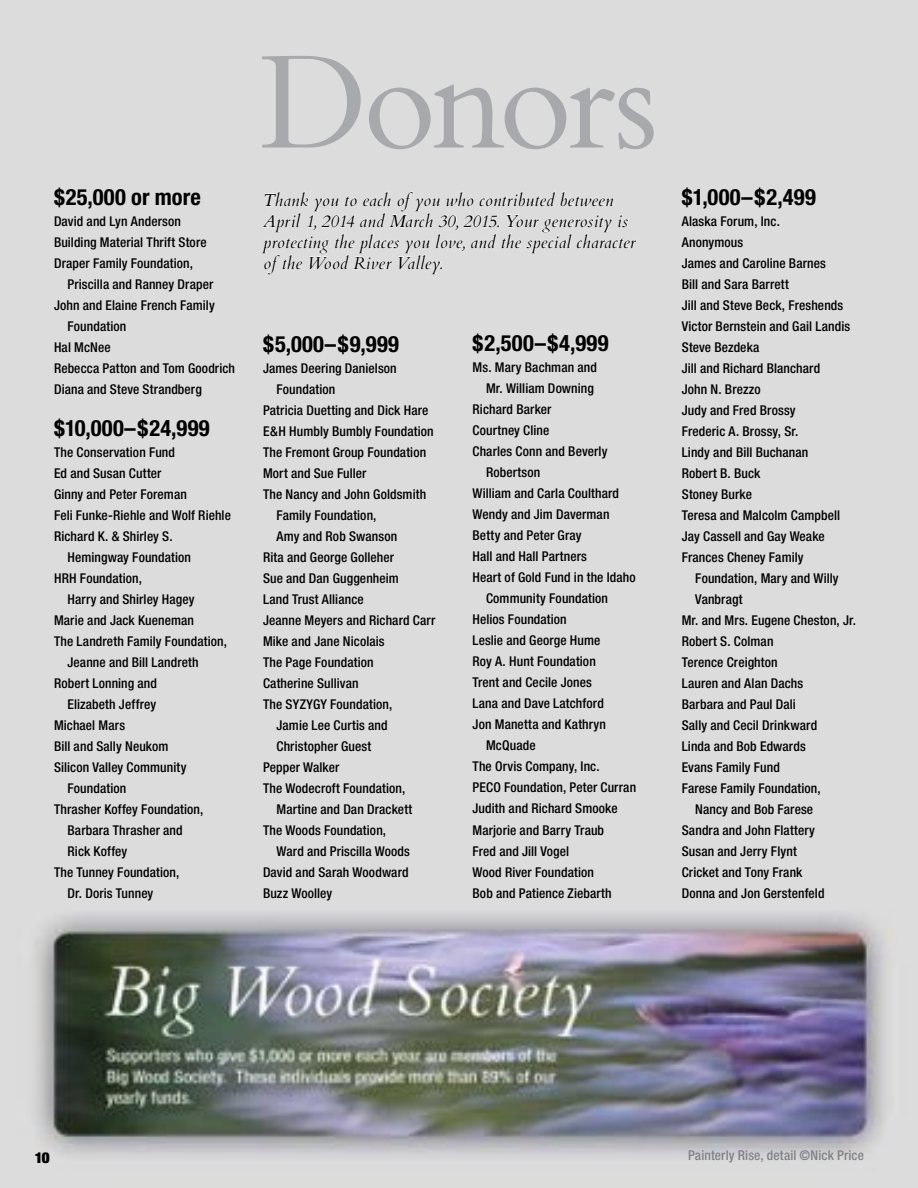
<style>
.page{position:relative;width:918px;height:1188px;background:#fff}
.page>*{position:absolute;margin:0;border:0;box-sizing:border-box;transform-origin:0 0}
.t1{font:132px "Cardo";letter-spacing:-.035em;color:#a7a9ac}
.t2{font:700 condensed 22.5px "Helvetica Neue";letter-spacing:.015em;color:#000}
.t3{font:italic 17.25px/21px "Cardo";letter-spacing:.01em;color:#000}
.t4{font:900 expanded 15px "Helvetica Neue";color:#000}
.t5{font:500 condensed 13.5px/21px "Helvetica Neue";letter-spacing:.01em;color:#000}
.t6{font:500 condensed 13.5px "Helvetica Neue";letter-spacing:.01em;color:#808285}
</style>
<div class="page">
<img style="left:0;top:0;width:918px;height:1188px">
<svg style="left:262px;top:190px;width:375px;height:85px"></svg>
<h2 class="t2" style="left:54px;top:183px;width:148px">$25,000 or more</h2>
<p class="t5" style="left:54px;top:210px;width:154px">David and Lyn Anderson<br>Building Material Thrift Store<br>Draper Family Foundation,</p>
<p class="t5" style="left:68px;top:273px;width:147px">Priscilla and Ranney Draper</p>
<p class="t5" style="left:54px;top:294px;width:162px">John and Elaine French Family</p>
<p class="t5" style="left:68px;top:316px;width:60px">Foundation</p>
<p class="t5" style="left:54px;top:337px;width:58px">Hal McNee</p>
<p class="t5" style="left:54px;top:358px;width:183px">Rebecca Patton and Tom Goodrich</p>
<p class="t5" style="left:54px;top:379px;width:149px">Diana and Steve Strandberg</p>
<h2 class="t2" style="left:54px;top:414px;width:157px">$10,000–$24,999</h2>
<p class="t5" style="left:54px;top:441px;width:123px">The Conservation Fund</p>
<p class="t5" style="left:54px;top:462px;width:109px">Ed and Susan Cutter</p>
<p class="t5" style="left:54px;top:483px;width:134px">Ginny and Peter Foreman</p>
<p class="t5" style="left:54px;top:504px;width:178px">Feli Funke-Riehle and Wolf Riehle</p>
<p class="t5" style="left:54px;top:525px;width:120px">Richard K. &amp; Shirley S.</p>
<p class="t5" style="left:68px;top:547px;width:125px">Hemingway Foundation</p>
<p class="t5" style="left:54px;top:568px;width:90px">HRH Foundation,</p>
<p class="t5" style="left:68px;top:589px;width:129px">Harry and Shirley Hagey</p>
<p class="t5" style="left:54px;top:610px;width:142px">Marie and Jack Kueneman</p>
<p class="t5" style="left:54px;top:631px;width:175px">The Landreth Family Foundation,</p>
<p class="t5" style="left:68px;top:652px;width:133px">Jeanne and Bill Landreth</p>
<p class="t5" style="left:54px;top:673px;width:105px">Robert Lonning and</p>
<p class="t5" style="left:68px;top:694px;width:90px">Elizabeth Jeffrey</p>
<p class="t5" style="left:54px;top:715px;width:73px">Michael Mars</p>
<p class="t5" style="left:54px;top:736px;width:116px">Bill and Sally Neukom</p>
<p class="t5" style="left:54px;top:757px;width:134px">Silicon Valley Community</p>
<p class="t5" style="left:68px;top:778px;width:60px">Foundation</p>
<p class="t5" style="left:54px;top:799px;width:151px">Thrasher Koffey Foundation,</p>
<p class="t5" style="left:68px;top:820px;width:117px">Barbara Thrasher and</p>
<p class="t5" style="left:68px;top:841px;width:61px">Rick Koffey</p>
<p class="t5" style="left:54px;top:862px;width:127px">The Tunney Foundation,</p>
<p class="t5" style="left:68px;top:883px;width:87px">Dr. Doris Tunney</p>
<h1 class="t1" style="left:259px;top:17px;width:401px">Donors</h1>
<p class="t3" style="left:263px;top:190px;width:374px">Thank you to each of you who contributed between April 1, 2014 and March 30, 2015. Your generosity is protecting the places you love, and the special character of the Wood River Valley.</p>
<h2 class="t2" style="left:263px;top:330px;width:138px">$5,000–$9,999</h2>
<p class="t5" style="left:263px;top:357px;width:135px">James Deering Danielson</p>
<p class="t5" style="left:277px;top:378px;width:60px">Foundation</p>
<p class="t5" style="left:263px;top:399px;width:167px">Patricia Duetting and Dick Hare</p>
<p class="t5" style="left:263px;top:420px;width:172px">E&amp;H Humbly Bumbly Foundation</p>
<p class="t5" style="left:263px;top:441px;width:165px">The Fremont Group Foundation</p>
<p class="t5" style="left:263px;top:462px;width:105px">Mort and Sue Fuller</p>
<p class="t5" style="left:263px;top:483px;width:165px">The Nancy and John Goldsmith</p>
<p class="t5" style="left:277px;top:504px;width:102px">Family Foundation,</p>
<p class="t5" style="left:277px;top:525px;width:122px">Amy and Rob Swanson</p>
<p class="t5" style="left:263px;top:546px;width:133px">Rita and George Golleher</p>
<p class="t5" style="left:263px;top:567px;width:137px">Sue and Dan Guggenheim</p>
<p class="t5" style="left:263px;top:588px;width:102px">Land Trust Alliance</p>
<p class="t5" style="left:263px;top:609px;width:174px">Jeanne Meyers and Richard Carr</p>
<p class="t5" style="left:263px;top:630px;width:123px">Mike and Jane Nicolais</p>
<p class="t5" style="left:263px;top:651px;width:112px">The Page Foundation</p>
<p class="t5" style="left:263px;top:672px;width:97px">Catherine Sullivan</p>
<p class="t5" style="left:263px;top:693px;width:131px">The SYZYGY Foundation,</p>
<p class="t5" style="left:277px;top:714px;width:113px">Jamie Lee Curtis and</p>
<p class="t5" style="left:277px;top:735px;width:96px">Christopher Guest</p>
<p class="t5" style="left:263px;top:756px;width:78px">Pepper Walker</p>
<p class="t5" style="left:263px;top:777px;width:144px">The Wodecroft Foundation,</p>
<p class="t5" style="left:277px;top:798px;width:137px">Martine and Dan Drackett</p>
<p class="t5" style="left:263px;top:819px;width:125px">The Woods Foundation,</p>
<p class="t5" style="left:277px;top:840px;width:135px">Ward and Priscilla Woods</p>
<p class="t5" style="left:263px;top:861px;width:147px">David and Sarah Woodward</p>
<p class="t5" style="left:263px;top:882px;width:71px">Buzz Woolley</p>
<h2 class="t2" style="left:472px;top:330px;width:138px">$2,500–$4,999</h2>
<p class="t5" style="left:472px;top:357px;width:126px">Ms. Mary Bachman and</p>
<p class="t5" style="left:486px;top:378px;width:109px">Mr. William Downing</p>
<p class="t5" style="left:472px;top:399px;width:80px">Richard Barker</p>
<p class="t5" style="left:472px;top:420px;width:78px">Courtney Cline</p>
<p class="t5" style="left:472px;top:441px;width:136px">Charles Conn and Beverly</p>
<p class="t5" style="left:486px;top:462px;width:56px">Robertson</p>
<p class="t5" style="left:472px;top:483px;width:148px">William and Carla Coulthard</p>
<p class="t5" style="left:472px;top:504px;width:138px">Wendy and Jim Daverman</p>
<p class="t5" style="left:472px;top:525px;width:111px">Betty and Peter Gray</p>
<p class="t5" style="left:472px;top:546px;width:116px">Hall and Hall Partners</p>
<p class="t5" style="left:472px;top:567px;width:165px">Heart of Gold Fund in the Idaho</p>
<p class="t5" style="left:486px;top:588px;width:124px">Community Foundation</p>
<p class="t5" style="left:472px;top:609px;width:96px">Helios Foundation</p>
<p class="t5" style="left:472px;top:630px;width:129px">Leslie and George Hume</p>
<p class="t5" style="left:472px;top:651px;width:125px">Roy A. Hunt Foundation</p>
<p class="t5" style="left:472px;top:672px;width:121px">Trent and Cecile Jones</p>
<p class="t5" style="left:472px;top:693px;width:133px">Lana and Dave Latchford</p>
<p class="t5" style="left:472px;top:714px;width:135px">Jon Manetta and Kathryn</p>
<p class="t5" style="left:486px;top:735px;width:51px">McQuade</p>
<p class="t5" style="left:472px;top:756px;width:129px">The Orvis Company, Inc.</p>
<p class="t5" style="left:472px;top:777px;width:165px">PECO Foundation, Peter Curran</p>
<p class="t5" style="left:472px;top:798px;width:147px">Judith and Richard Smooke</p>
<p class="t5" style="left:472px;top:819px;width:133px">Marjorie and Barry Traub</p>
<p class="t5" style="left:472px;top:840px;width:98px">Fred and Jill Vogel</p>
<p class="t5" style="left:472px;top:861px;width:123px">Wood River Foundation</p>
<p class="t5" style="left:472px;top:882px;width:141px">Bob and Patience Ziebarth</p>
<h2 class="t2" style="left:682px;top:183px;width:136px">$1,000–$2,499</h2>
<p class="t5" style="left:682px;top:210px;width:170px">Alaska Forum, Inc.<br>Anonymous<br>James and Caroline Barnes<br>Bill and Sara Barrett<br>Jill and Steve Beck, Freshends<br>Victor Bernstein and Gail Landis<br>Steve Bezdeka<br>Jill and Richard Blanchard<br>John N. Brezzo<br>Judy and Fred Brossy<br>Frederic A. Brossy, Sr.<br>Lindy and Bill Buchanan<br>Robert B. Buck<br>Stoney Burke<br>Teresa and Malcolm Campbell<br>Jay Cassell and Gay Weake<br>Frances Cheney Family</p>
<p class="t5" style="left:695px;top:567px;width:145px">Foundation, Mary and Willy</p>
<p class="t5" style="left:695px;top:588px;width:49px">Vanbragt</p>
<p class="t5" style="left:682px;top:609px;width:176px">Mr. and Mrs. Eugene Cheston, Jr.</p>
<p class="t5" style="left:682px;top:630px;width:93px">Robert S. Colman</p>
<p class="t5" style="left:682px;top:651px;width:98px">Terence Creighton</p>
<p class="t5" style="left:682px;top:672px;width:123px">Lauren and Alan Dachs</p>
<p class="t5" style="left:682px;top:693px;width:116px">Barbara and Paul Dali</p>
<p class="t5" style="left:682px;top:714px;width:137px">Sally and Cecil Drinkward</p>
<p class="t5" style="left:682px;top:735px;width:126px">Linda and Bob Edwards</p>
<p class="t5" style="left:682px;top:756px;width:100px">Evans Family Fund</p>
<p class="t5" style="left:682px;top:777px;width:140px">Farese Family Foundation,</p>
<p class="t5" style="left:695px;top:798px;width:119px">Nancy and Bob Farese</p>
<p class="t5" style="left:682px;top:819px;width:135px">Sandra and John Flattery</p>
<p class="t5" style="left:682px;top:840px;width:117px">Susan and Jerry Flynt</p>
<p class="t5" style="left:682px;top:861px;width:122px">Cricket and Tony Frank</p>
<p class="t5" style="left:682px;top:882px;width:144px">Donna and Jon Gerstenfeld</p>
<p class="t4" style="left:35px;top:1148px;width:16px">10</p>
<p class="t6" style="left:688px;top:1148px;width:177px">Painterly Rise, detail ©Nick Price</p>
</div>
